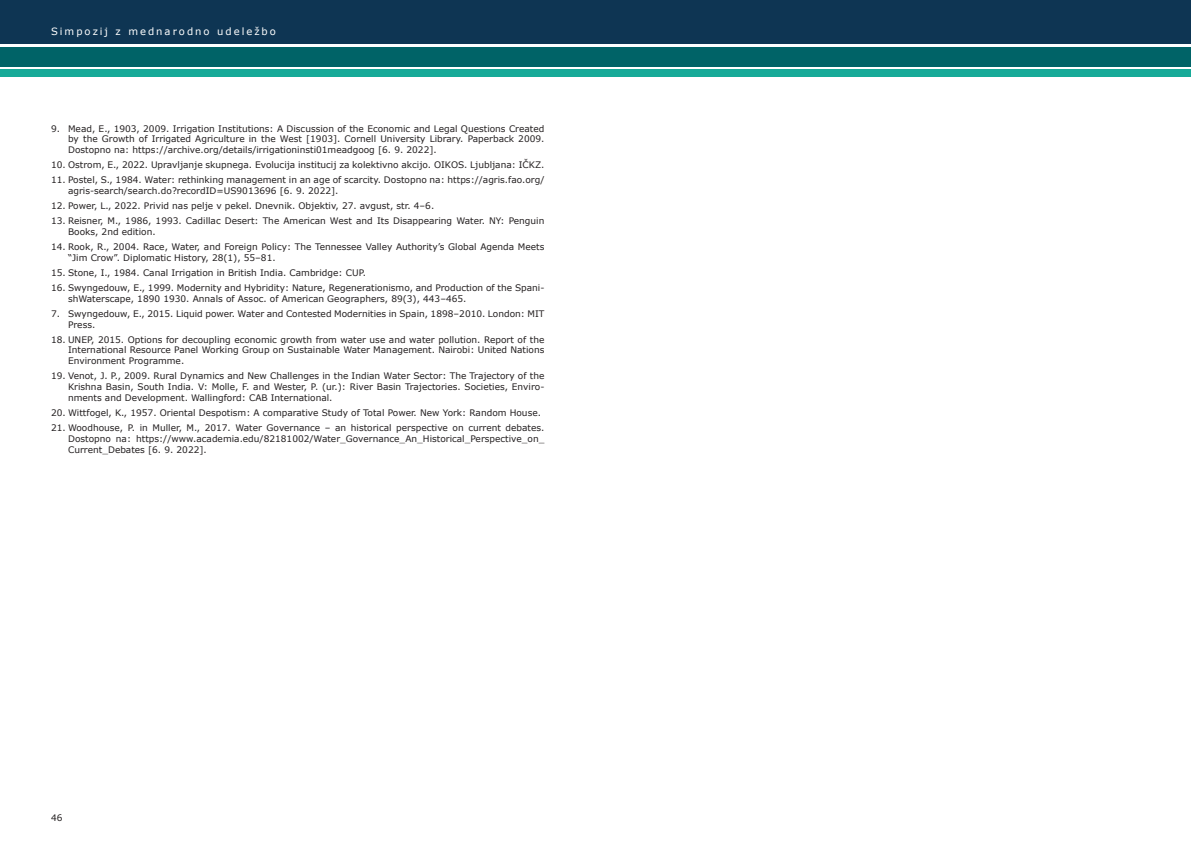
<style>
.page{position:relative;width:1191px;height:842px;background:#fff}
.page>*{position:absolute;margin:0;border:0;box-sizing:border-box;transform-origin:0 0}
.t1{font:10px "Verdana";letter-spacing:.2em;color:#fff}
.t2{font:9px/10.8px "Verdana";color:#231f20}
.t3{font:9px "Verdana";color:#231f20}
</style>
<div class="page">
<div style="left:0;top:0;width:1191px;height:44px;background:#0e3553"></div>
<div style="left:0;top:47px;width:1191px;height:20px;background:#006367"></div>
<div style="left:0;top:70px;width:1191px;height:7px;background:#17aa98"></div>
<p class="t1" style="left:51px;top:25px;width:226px">Simpozij z mednarodno udeležbo</p>
<p class="t2" style="left:68px;top:123px;width:478px;text-align:justify;text-indent:-17px">9. Mead, E., 1903, 2009. Irrigation Institutions: A Discussion of the Economic and Legal Questions Created by the Growth of Irrigated Agriculture in the West [1903]. Cornell University Library. Paperback 2009.<br>Dostopno na: https://archive.org/details/irrigationinsti01meadgoog [6. 9. 2022].</p>
<p class="t2" style="left:51px;top:160px;width:495px">10. Ostrom, E., 2022. Upravljanje skupnega. Evolucija institucij za kolektivno akcijo. OIKOS. Ljubljana: IČKZ.</p>
<p class="t2" style="left:68px;top:175px;width:478px;text-indent:-17px">11. Postel, S., 1984. Water: rethinking management in an age of scarcity. Dostopno na: https://agris.fao.org/ agris-search/search.do?recordID=US9013696 [6. 9. 2022].</p>
<p class="t2" style="left:51px;top:201px;width:385px">12. Power, L., 2022. Privid nas pelje v pekel. Dnevnik. Objektiv, 27. avgust, str. 4–6.</p>
<p class="t2" style="left:68px;top:216px;width:478px;text-indent:-17px">13. Reisner, M., 1986, 1993. Cadillac Desert: The American West and Its Disappearing Water. NY: Penguin<br>Books, 2nd edition.</p>
<p class="t2" style="left:68px;top:242px;width:478px;text-indent:-17px">14. Rook, R., 2004. Race, Water, and Foreign Policy: The Tennessee Valley Authority’s Global Agenda Meets “Jim Crow”. Diplomatic History, 28(1), 55–81.</p>
<p class="t2" style="left:51px;top:267px;width:316px">15. Stone, I., 1984. Canal Irrigation in British India. Cambridge: CUP.</p>
<p class="t2" style="left:68px;top:282px;width:478px;text-indent:-17px">16. Swyngedouw, E., 1999. Modernity and Hybridity: Nature, Regenerationismo, and Production of the Spani&shy;shWaterscape, 1890 1930. Annals of Assoc. of American Geographers, 89(3), 443–465.</p>
<p class="t2" style="left:68px;top:308px;width:478px;text-indent:-17px">7. Swyngedouw, E., 2015. Liquid power. Water and Contested Modernities in Spain, 1898–2010. London: MIT<br>Press.</p>
<p class="t2" style="left:68px;top:334px;width:478px;text-align:justify;text-indent:-17px">18. UNEP, 2015. Options for decoupling economic growth from water use and water pollution. Report of the International Resource Panel Working Group on Sustainable Water Management. Nairobi: United Nations Environment Programme.</p>
<p class="t2" style="left:68px;top:371px;width:478px;text-align:justify;text-indent:-17px">19. Venot, J. P., 2009. Rural Dynamics and New Challenges in the Indian Water Sector: The Trajectory of the Krishna Basin, South India. V: Molle, F. and Wester, P. (ur.): River Basin Trajectories. Societies, Enviro&shy;nments and Development. Wallingford: CAB International.</p>
<p class="t2" style="left:51px;top:407px;width:491px">20. Wittfogel, K., 1957. Oriental Despotism: A comparative Study of Total Power. New York: Random House.</p>
<p class="t2" style="left:68px;top:422px;width:478px;text-align:justify;text-indent:-17px">21. Woodhouse, P. in Muller, M., 2017. Water Governance – an historical perspective on current debates.<br>Dostopno na: https://www.academia.edu/82181002/Water_Governance_An_Historical_Perspective_on_ Current_Debates [6. 9. 2022].</p>
<p class="t3" style="left:51px;top:811px;width:13px">46</p>
</div>
